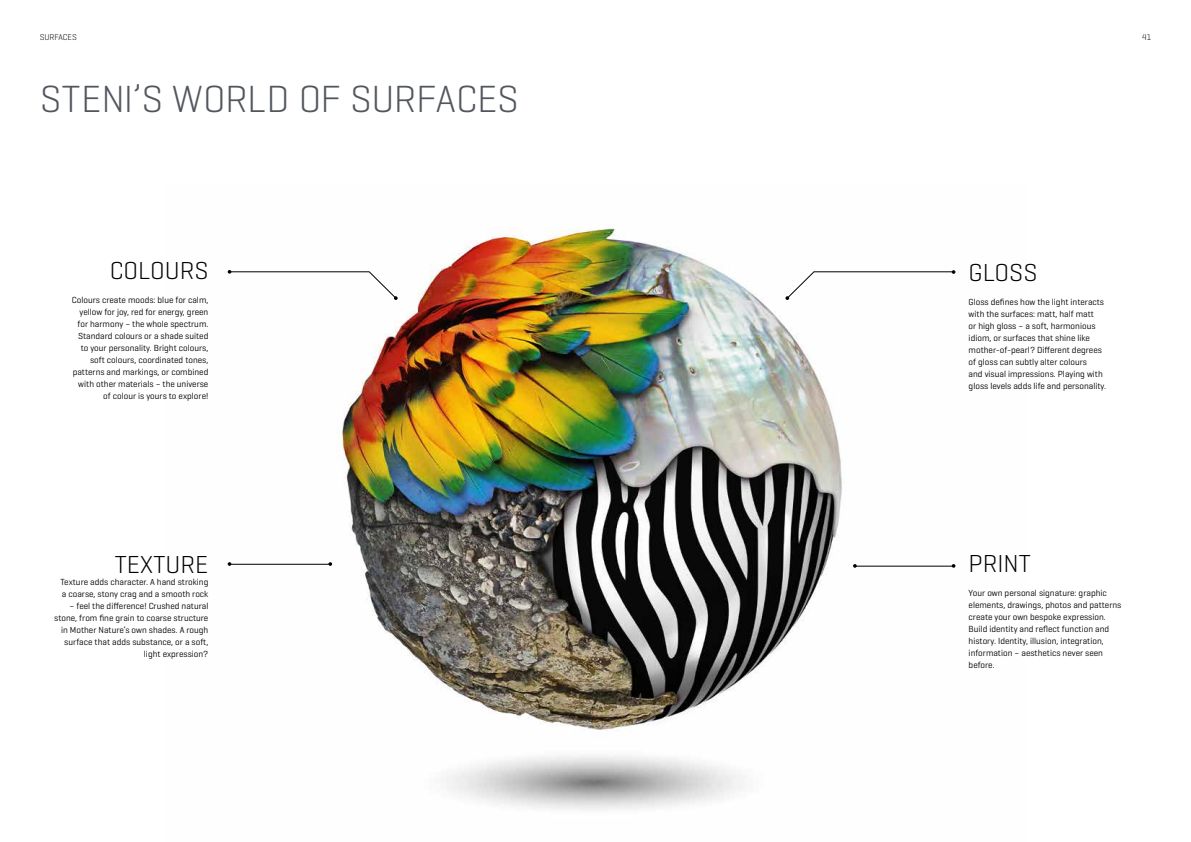
<style>
.page{position:relative;width:1191px;height:842px;background:#fff}
.page>*{position:absolute;margin:0;border:0;box-sizing:border-box;transform-origin:0 0}
.t1{font:300 38.5px "Geogrotesque";letter-spacing:-.005em;color:#52575e}
.t2{font:300 25px "Geogrotesque";color:#000}
.t3{font:9px/12px "Geogrotesque";color:#000}
.t4{font:300 8.5px "Geogrotesque";color:#000}
</style>
<div class="page">
<img style="left:227px;top:228px;width:729px;height:582px">
<svg style="left:228px;top:270px;width:170px;height:30px"></svg>
<svg style="left:785px;top:270px;width:170px;height:30px"></svg>
<hr style="left:229px;top:564px;width:102px;height:1px;background:#000">
<svg style="left:328px;top:562px;width:4px;height:4px"></svg>
<hr style="left:855px;top:566px;width:99px;height:1px;background:#000">
<svg style="left:951px;top:564px;width:4px;height:4px"></svg>
<p class="t4" style="left:40px;top:31px;width:39px">SURFACES</p>
<p class="t4" style="left:1142px;top:31px;width:11px">41</p>
<h1 class="t1" style="left:40px;top:75px;width:481px">STENI’S WORLD OF SURFACES</h1>
<h2 class="t2" style="left:110px;top:255px;width:100px">COLOURS</h2>
<p class="t3" style="left:72px;top:294px;width:138px;text-align:right">Colours create moods: blue for calm, yellow for joy, red for energy, green for harmony – the whole spectrum.<br>Standard colours or a shade suited to your personality. Bright colours, soft colours, coordinated tones, patterns and markings, or combined with other materials – the universe of colour is yours to explore!</p>
<h2 class="t2" style="left:968px;top:257px;width:70px">GLOSS</h2>
<p class="t3" style="left:968px;top:296px;width:139px">Gloss defines how the light interacts with the surfaces: matt, half matt<br>or high gloss – a soft, harmonious idiom, or surfaces that shine like mother-of-pearl? Different degrees of gloss can subtly alter colours<br>and visual impressions. Playing with gloss levels adds life and personality.</p>
<h2 class="t2" style="left:115px;top:549px;width:95px">TEXTURE</h2>
<p class="t3" style="left:60px;top:576px;width:149px">Texture adds character. A hand stroking a coarse, stony crag and a smooth rock</p>
<p class="t3" style="left:54px;top:600px;width:156px;text-align:right">– feel the difference! Crushed natural stone, from fine grain to coarse structure in Mother Nature’s own shades. A rough surface that adds substance, or a soft, light expression?</p>
<h2 class="t2" style="left:968px;top:548px;width:64px">PRINT</h2>
<p class="t3" style="left:968px;top:587px;width:154px">Your own personal signature: graphic elements, drawings, photos and patterns create your own bespoke expression.<br>Build identity and reflect function and history. Identity, illusion, integration, information – aesthetics never seen before.</p>
</div>
